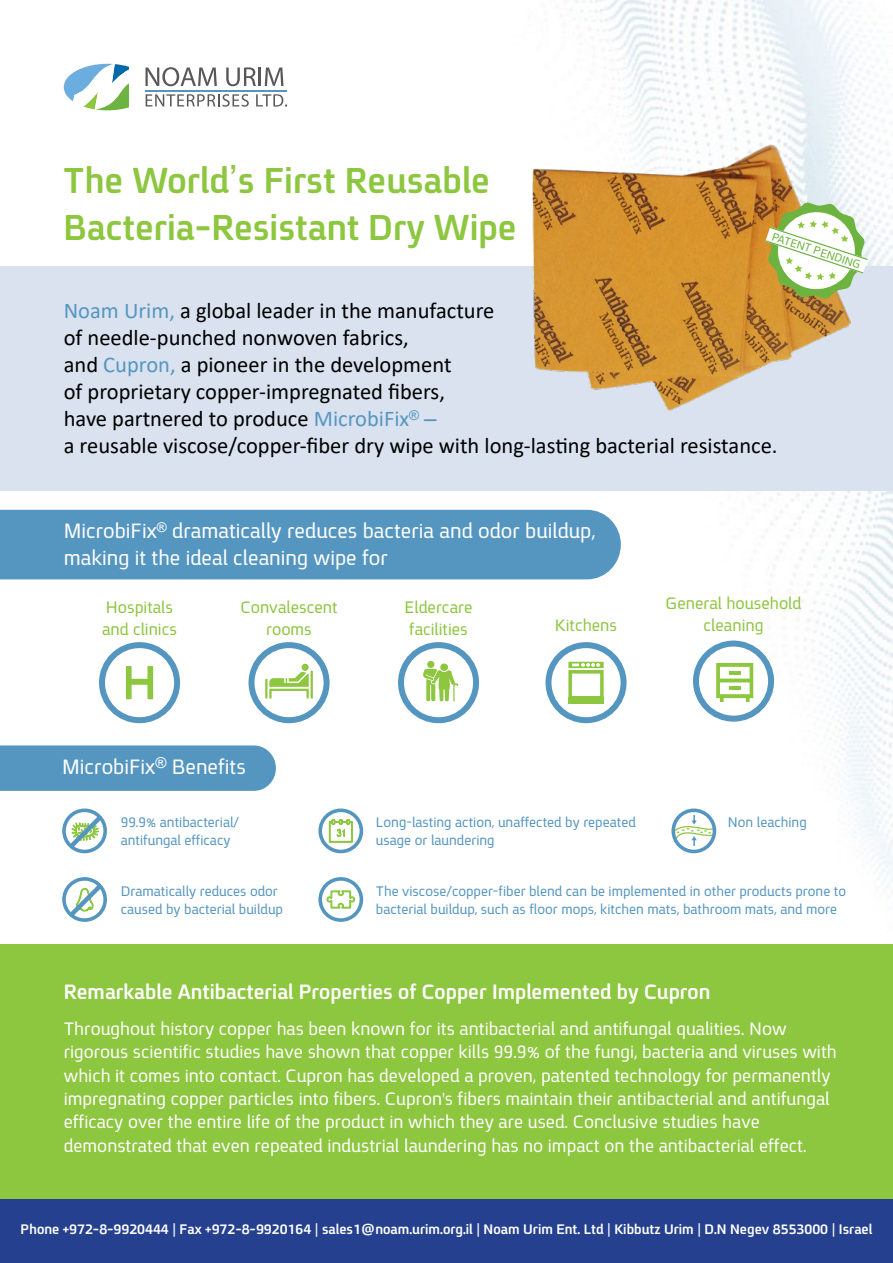
<style>
.page{position:relative;width:893px;height:1263px;background:#fff}
.page>*{position:absolute;margin:0;border:0;box-sizing:border-box;transform-origin:0 0}
.t1{font:700 39px/46.8px "En Spoiler";color:#8dc63f}
.t2{font:22.5px/27px "Calibri";color:#000}
.t3{font:22.5px/27px "En Spoiler";color:#fff}
.t4{font:700 22.5px "En Spoiler";color:#fff}
.t5{font:700 22.5px "En Spoiler";color:#5596c1}
.t6{font:19.5px/23.4px "En Spoiler";color:#fff}
.t7{font:18px/21.6px "En Spoiler";color:#8dc63f}
.t8{font:700 18px "En Spoiler";color:#fff}
.t9{font:15px/18px "En Spoiler";color:#5596c1}
.t10{font:700 15px "En Spoiler";color:#fff}
.t11{font:15px "En Spoiler";color:#fff}
.t12{font:700 13.5px "En Spoiler";color:#5596c1}
.t13{font:13.5px "En Spoiler";color:#fff}
.t14{font:12.3px "En Spoiler";color:#6cb33f}
.s1{color:#5596c1}
.s2{color:#8dc63f}
</style>
<div class="page">
<img style="left:261px;top:0;width:632px;height:945px">
<div style="left:0;top:945px;width:893px;height:254px;background:#8dc63f"></div>
<div style="left:0;top:510px;width:621px;height:69px;background:#5596c1"></div>
<svg style="left:145px;top:67px;width:72px;height:19px"></svg>
<svg style="left:226px;top:67px;width:57px;height:19px"></svg>
<svg style="left:146px;top:94px;width:103px;height:13px"></svg>
<svg style="left:256px;top:94px;width:31px;height:13px"></svg>
<hr style="left:145px;top:90px;width:141px;height:1px;background:#5596c1">
<svg style="left:64px;top:64px;width:65px;height:46px"></svg>
<div style="left:0;top:266px;width:893px;height:225px;background:#d9e2ee"></div>
<img style="left:531px;top:145px;width:319px;height:266px">
<div style="left:99px;top:642px;width:81px;height:81px;border:6px solid #5596c1;border-radius:50%"></div>
<div style="left:248px;top:642px;width:82px;height:81px;border:6px solid #5596c1;border-radius:50%"></div>
<div style="left:398px;top:642px;width:81px;height:81px;border:6px solid #5596c1;border-radius:50%"></div>
<svg style="left:125px;top:666px;width:29px;height:34px"></svg>
<div style="left:302px;top:664px;width:7px;height:7px;background:#8dc63f;border-radius:50%"></div>
<svg style="left:265px;top:671px;width:48px;height:27px"></svg>
<div style="left:427px;top:661px;width:7px;height:7px;background:#8dc63f;border-radius:50%"></div>
<div style="left:440px;top:663px;width:8px;height:8px;background:#8dc63f;border-radius:50%"></div>
<svg style="left:423px;top:669px;width:35px;height:32px"></svg>
<div style="left:693px;top:640px;width:81px;height:82px;border:6px solid #5596c1;border-radius:50%"></div>
<svg style="left:716px;top:663px;width:37px;height:39px"></svg>
<hr style="left:729px;top:671px;width:11px;height:4px;background:#8dc63f">
<hr style="left:729px;top:686px;width:11px;height:4px;background:#8dc63f">
<div style="left:545px;top:642px;width:82px;height:81px;border:6px solid #5596c1;border-radius:50%"></div>
<div style="left:568px;top:697px;width:36px;height:6px;background:#8dc63f"></div>
<svg style="left:568px;top:662px;width:36px;height:35px"></svg>
<div style="left:0;top:1199px;width:893px;height:64px;background:#25408f"></div>
<div style="left:0;top:745px;width:276px;height:46px;background:#5596c1"></div>
<div style="left:62px;top:808px;width:45px;height:45px;border:4px solid #5596c1;border-radius:50%"></div>
<svg style="left:65px;top:811px;width:41px;height:43px"></svg>
<div style="left:62px;top:877px;width:45px;height:45px;border:4px solid #5596c1;border-radius:50%"></div>
<svg style="left:65px;top:880px;width:41px;height:41px"></svg>
<div style="left:318px;top:877px;width:45px;height:45px;border:4px solid #5596c1;border-radius:50%"></div>
<svg style="left:326px;top:890px;width:29px;height:19px"></svg>
<div style="left:318px;top:808px;width:45px;height:45px;border:4px solid #5596c1;border-radius:50%"></div>
<svg style="left:328px;top:818px;width:25px;height:25px"></svg>
<div style="left:671px;top:808px;width:45px;height:45px;border:4px solid #5596c1;border-radius:50%"></div>
<svg style="left:673px;top:815px;width:41px;height:31px"></svg>
<svg style="left:765px;top:202px;width:103px;height:97px"></svg>
<h1 class="t1" style="left:63px;top:156px;width:455px">The World s’ First Reusable<br>Bacteria-Resistant Dry Wipe</h1>
<p class="t14" style="left:775px;top:228px;width:94px;rotate:18deg">PATENT PENDING</p>
<p class="t2" style="left:64px;top:296px;width:432px"><span class="s1">Noam Urim</span> a<span class="s1">,</span> global leader in the manufacture of needle-punched nonwoven fabrics,<br>and <span class="s1">Cupron</span> a<span class="s1">,</span> pioneer in the development<br>of proprietary copper-impregnated fibers,</p>
<p class="t5" style="left:424px;top:403px;width:14px">–</p>
<p class="t12" style="left:409px;top:406px;width:9px">R</p>
<p class="t2" style="left:64px;top:404px;width:715px">have partnered to produce <span class="s1">MicrobiFix<br></span>a reusable viscose/copper-fiber dry wipe with long-lasting bacterial resistance.</p>
<p class="t13" style="left:157px;top:518px;width:11px">®</p>
<p class="t3" style="left:64px;top:517px;width:326px">MicrobiFix<br>making it the ideal cleaning wipe for</p>
<p class="t3" style="left:172px;top:517px;width:425px">dramatically reduces bacteria and odor buildup,</p>
<p class="t7" style="left:102px;top:596px;width:76px">Hospitals and clinics</p>
<p class="t7" style="left:240px;top:596px;width:99px">Convalescent</p>
<p class="t7" style="left:266px;top:618px;width:47px">rooms</p>
<p class="t11" style="left:155px;top:752px;width:13px">®</p>
<p class="t3" style="left:62px;top:753px;width:95px">MicrobiFix</p>
<p class="t3" style="left:172px;top:753px;width:76px">Benefits</p>
<p class="t7" style="left:405px;top:596px;width:69px">Eldercare facilities</p>
<p class="t7" style="left:666px;top:592px;width:137px;text-align:center">General household cleaning</p>
<p class="t7" style="left:555px;top:613px;width:64px">Kitchens</p>
<p class="t9" style="left:121px;top:813px;width:120px">99.9% antibacterial/ antifungal efficacy</p>
<p class="t9" style="left:376px;top:813px;width:261px">Long-lasting action, unaffected by repeated usage or laundering</p>
<p class="t9" style="left:728px;top:813px;width:80px">Non leaching</p>
<p class="t9" style="left:121px;top:882px;width:164px">Dramatically reduces odor caused by bacterial buildup</p>
<p class="t9" style="left:376px;top:882px;width:472px">The viscose/copper-fiber blend can be implemented in other products prone to bacterial buildup, such as floor mops, kitchen mats, bathroom mats, and more</p>
<p class="t4" style="left:64px;top:976px;width:648px">Remarkable Antibacterial Properties of Copper Implemented by Cupron</p>
<p class="t6" style="left:64px;top:1016px;width:775px">Throughout history copper has been known for its antibacterial and antifungal qualities. Now rigorous scientific studies have shown that copper kills 99.9% of the fungi, bacteria and viruses with which it comes into contact. Cupron has developed a proven, patented technology for permanently impregnating copper particles into fibers. Cuprons’ fibers maintain their antibacterial and antifungal efficacy over the entire life of the product in which they are used. Conclusive studies have demonstrated that even repeated industrial laundering has no impact on the antibacterial effect.</p>
<p class="t10" style="left:21px;top:1218px;width:853px">Phone +972-8-9920444 | Fax +972-8-9920164 | sales @1 noam.urim.org i l. | Noam Urim Ent. Ltd | Kibbutz Urim | D N. Negev 8553000 | Israel</p>
<p class="t8" style="left:64px;top:1217px;width:731px">Noam Urim Enterprises Ltd. <span class="s2">|</span> Kibbutz Urim <span class="s2">|</span> Tel: +972-8-992-0444 <span class="s2">|</span> -E mail: orlyp@noam.urim.org i l.</p>
</div>
